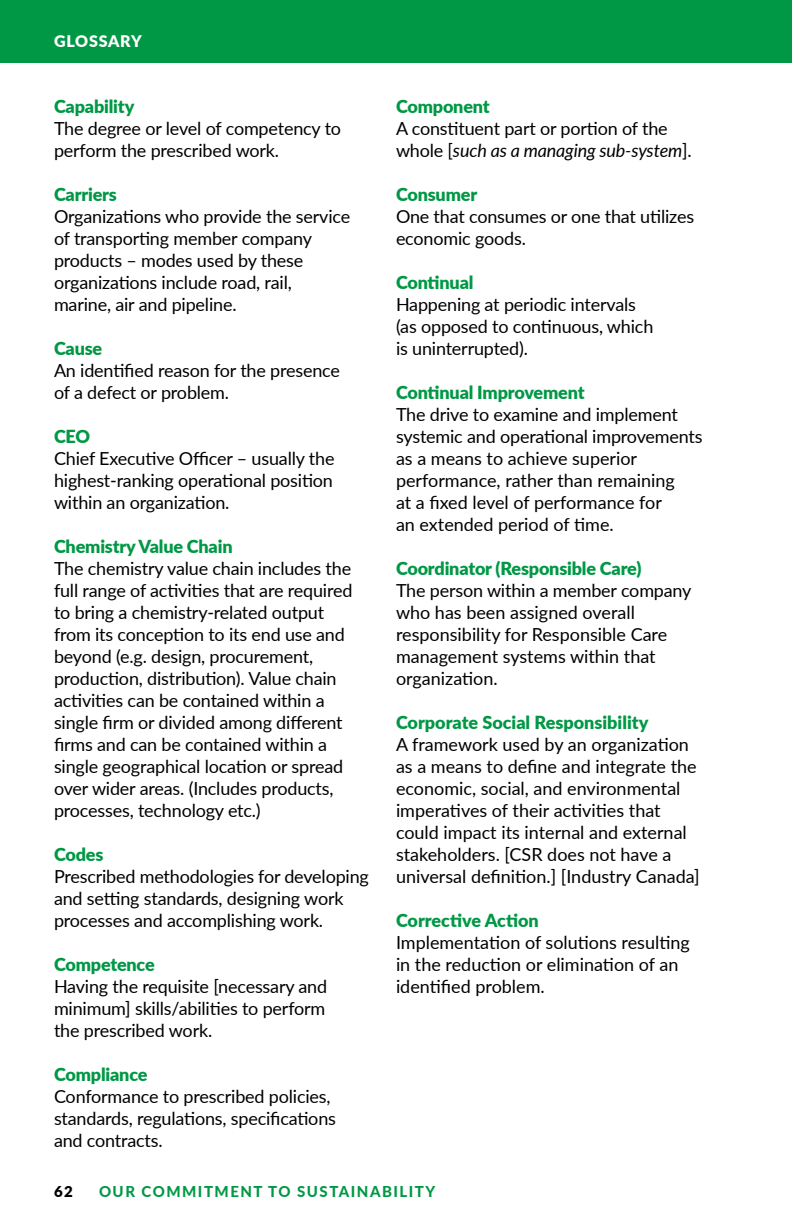
<style>
.page{position:relative;width:792px;height:1224px;background:#fff}
.page>*{position:absolute;margin:0;border:0;box-sizing:border-box;transform-origin:0 0}
.t1{font:18px/22px "Lato";letter-spacing:-.01em;color:#000}
.t2{font:900 18px "Lato";letter-spacing:-.01em;color:#009845}
.t3{font:900 16px "Lato";letter-spacing:.05em;color:#fff}
.t4{font:800 15px "Lato";letter-spacing:.1em;color:#009845}
.t5{font:900 15px "Lato";color:#000}
.s1{font-style:italic}
</style>
<div class="page">
<div style="left:0;top:0;width:792px;height:63px;background:#009845"></div>
<p class="t3" style="left:54px;top:29px;width:89px">GLOSSARY</p>
<p class="t2" style="left:54px;top:93px;width:82px">Capability</p>
<p class="t1" style="left:54px;top:117px;width:289px">The degree or level of competency to perform the prescribed work.</p>
<p class="t2" style="left:54px;top:181px;width:64px">Carriers</p>
<p class="t1" style="left:54px;top:205px;width:298px">Organizations who provide the service of transporting member company products – modes used by these organizations include road, rail, marine, air and pipeline.</p>
<p class="t2" style="left:54px;top:335px;width:50px">Cause</p>
<p class="t1" style="left:54px;top:359px;width:288px">An identified reason for the presence of a defect or problem.</p>
<p class="t2" style="left:54px;top:423px;width:38px">CEO</p>
<p class="t1" style="left:54px;top:447px;width:282px;text-align:justify">Chief Executive Officer – usually the highest-ranking operational position within an organization.</p>
<p class="t2" style="left:54px;top:533px;width:180px">Chemistry Value Chain</p>
<p class="t1" style="left:54px;top:557px;width:300px">The chemistry value chain includes the full range of activities that are required to bring a chemistry-related output from its conception to its end use and beyond (e.g. design, procurement, production, distribution). Value chain activities can be contained within a single firm or divided among different firms and can be contained within a single geographical location or spread over wider areas. (Includes products, processes, technology etc.)</p>
<p class="t2" style="left:54px;top:841px;width:51px">Codes</p>
<p class="t1" style="left:54px;top:865px;width:316px">Prescribed methodologies for developing and setting standards, designing work processes and accomplishing work.</p>
<p class="t2" style="left:54px;top:951px;width:102px">Competence</p>
<p class="t1" style="left:54px;top:975px;width:275px;text-align:justify">Having the requisite [necessary and minimum] skills/abilities to perform the prescribed work.</p>
<p class="t2" style="left:54px;top:1061px;width:95px">Compliance</p>
<p class="t1" style="left:54px;top:1085px;width:284px">Conformance to prescribed policies, standards, regulations, specifications and contracts.</p>
<p class="t2" style="left:396px;top:93px;width:95px">Component</p>
<p class="t1" style="left:396px;top:117px;width:297px">A constituent part or portion of the whole [<span class="s1">such as a managing sub-system</span>].</p>
<p class="t2" style="left:396px;top:181px;width:83px">Consumer</p>
<p class="t1" style="left:396px;top:205px;width:300px">One that consumes or one that utilizes economic goods.</p>
<p class="t2" style="left:396px;top:269px;width:79px">Continual</p>
<p class="t1" style="left:396px;top:293px;width:259px">Happening at periodic intervals (as opposed to continuous, which is uninterrupted).</p>
<p class="t2" style="left:396px;top:379px;width:190px">Continual Improvement</p>
<p class="t1" style="left:396px;top:403px;width:308px">The drive to examine and implement systemic and operational improvements as a means to achieve superior performance, rather than remaining<br>at a fixed level of performance for<br>an extended period of time.</p>
<p class="t2" style="left:396px;top:555px;width:247px">Coordinator (Responsible Care)</p>
<p class="t1" style="left:396px;top:579px;width:297px">The person within a member company who has been assigned overall responsibility for Responsible Care management systems within that organization.</p>
<p class="t2" style="left:396px;top:709px;width:254px">Corporate Social Responsibility</p>
<p class="t1" style="left:396px;top:733px;width:305px">A framework used by an organization as a means to define and integrate the economic, social, and environmental imperatives of their activities that could impact its internal and external stakeholders. [CSR does not have a universal definition.] [Industry Canada]</p>
<p class="t2" style="left:396px;top:907px;width:144px">Corrective Action</p>
<p class="t1" style="left:396px;top:931px;width:295px">Implementation of solutions resulting in the reduction or elimination of an identified problem.</p>
<p class="t5" style="left:54px;top:1180px;width:20px">62</p>
<p class="t4" style="left:99px;top:1180px;width:338px">OUR COMMITMENT TO SUSTAINABILITY</p>
</div>
